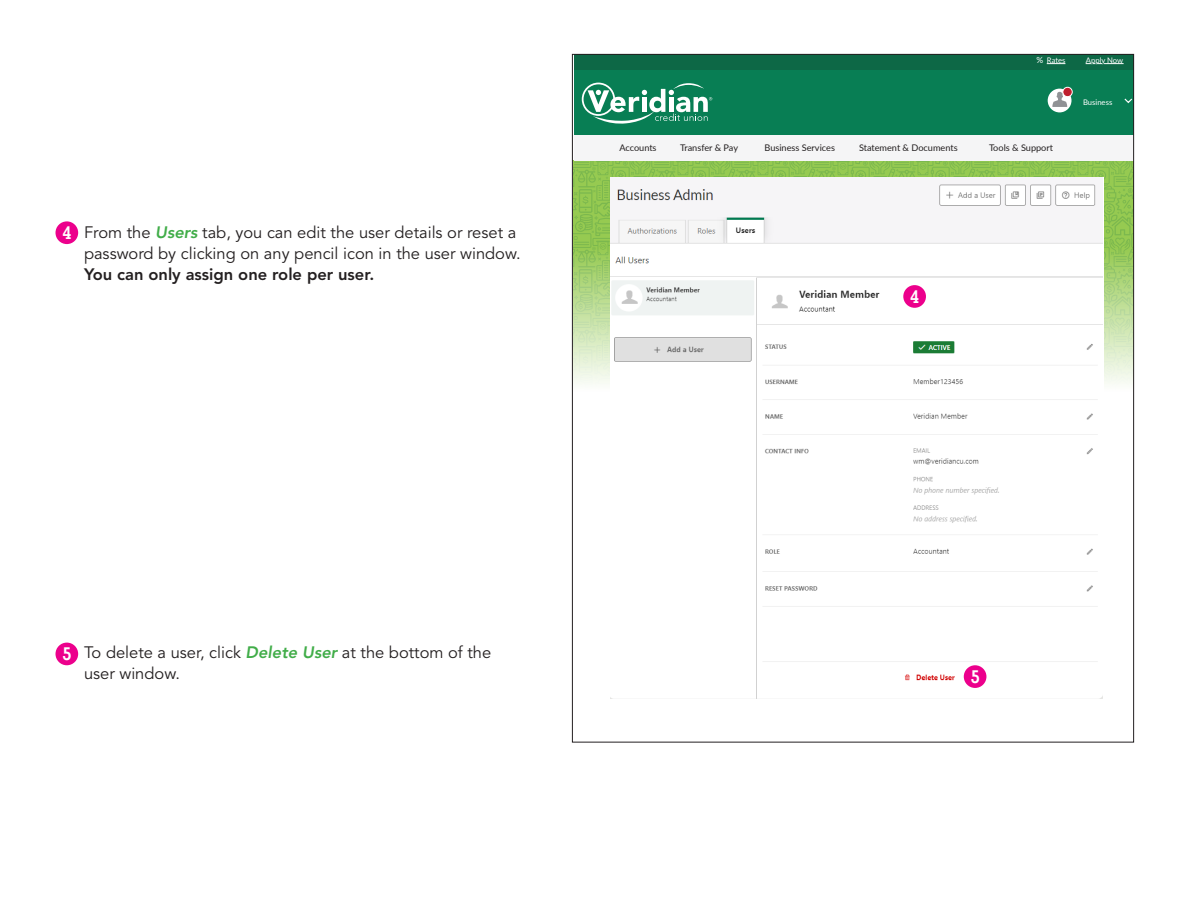
<style>
.page{position:relative;width:1188px;height:918px;background:#fff}
.page>*{position:absolute;margin:0;border:0;box-sizing:border-box;transform-origin:0 0}
.t1{font:700 18px "Memphis LT Std";color:#fff}
.t2{font:16.5px/21px "Avenir";color:#231f20}
.t3{font:800 16.5px "Avenir";color:#231f20}
.t4{font:9.15px "Lato";color:#231f20}
.t5{font:7.65px "Lato";color:#fff}
.s1{font-weight:800;font-style:italic;color:#41ad49}
.s2{font-size:8.55px}
</style>
<div class="page">
<svg style="left:574px;top:161px;width:558px;height:45px;background:#8dc350"></svg>
<svg style="left:574px;top:206px;width:558px;height:178px;background:#b6d990"></svg>
<div style="left:574px;top:54px;width:560px;height:26px;background:#0d6846"></div>
<div style="left:574px;top:133px;width:560px;height:28px;background:#f5f5f6"></div>
<div style="left:574px;top:70px;width:560px;height:65px;background:#087e54"></div>
<svg style="left:582px;top:83px;width:130px;height:41px"></svg>
<div style="left:1048px;top:89px;width:24px;height:23px;background:#fff;border-radius:50%"></div>
<div style="left:1063px;top:87px;width:9px;height:10px;background:#bf1e2d;border-radius:50%"></div>
<div style="left:1062px;top:87px;width:11px;height:10px;border:1px solid #fff;border-radius:50%"></div>
<svg style="left:1124px;top:98px;width:8px;height:6px"></svg>
<svg style="left:1052px;top:92px;width:15px;height:15px"></svg>
<svg style="left:1047px;top:63px;width:18px;height:1px"></svg>
<svg style="left:1086px;top:63px;width:38px;height:1px"></svg>
<img style="left:610px;top:177px;width:493px;height:522px">
<div style="left:56px;top:221px;width:22px;height:23px;background:#ec008c;border-radius:50%"></div>
<div style="left:903px;top:285px;width:23px;height:23px;background:#ec008c;border-radius:50%"></div>
<div style="left:56px;top:643px;width:22px;height:22px;background:#ec008c;border-radius:50%"></div>
<div style="left:964px;top:665px;width:22px;height:23px;background:#ec008c;border-radius:50%"></div>
<p class="t1" style="left:62px;top:222px;width:10px">4</p>
<p class="t2" style="left:84px;top:222px;width:438px">From the <span class="s1">Users</span> tab, you can edit the user details or reset a password by clicking on any pencil icon in the user window.</p>
<p class="t3" style="left:84px;top:264px;width:292px">You can only assign one role per user.</p>
<p class="t5" style="left:1037px;top:55px;width:30px"><span class="s2">%</span> Rates</p>
<p class="t5" style="left:1086px;top:55px;width:39px">Apply Now</p>
<p class="t4" style="left:619px;top:141px;width:39px">Accounts</p>
<p class="t4" style="left:680px;top:141px;width:60px">Transfer &amp; Pay</p>
<p class="t4" style="left:765px;top:141px;width:72px">Business Services</p>
<p class="t4" style="left:859px;top:141px;width:100px">Statement &amp; Documents</p>
<p class="t4" style="left:989px;top:141px;width:66px">Tools &amp; Support</p>
<p class="t5" style="left:1083px;top:96px;width:31px">Business</p>
<p class="t1" style="left:910px;top:285px;width:10px">4</p>
<p class="t1" style="left:62px;top:643px;width:10px">5</p>
<p class="t2" style="left:84px;top:642px;width:409px">To delete a user, click <span class="s1">Delete User</span> at the bottom of the user window.</p>
<p class="t1" style="left:971px;top:665px;width:10px">5</p>
</div>
